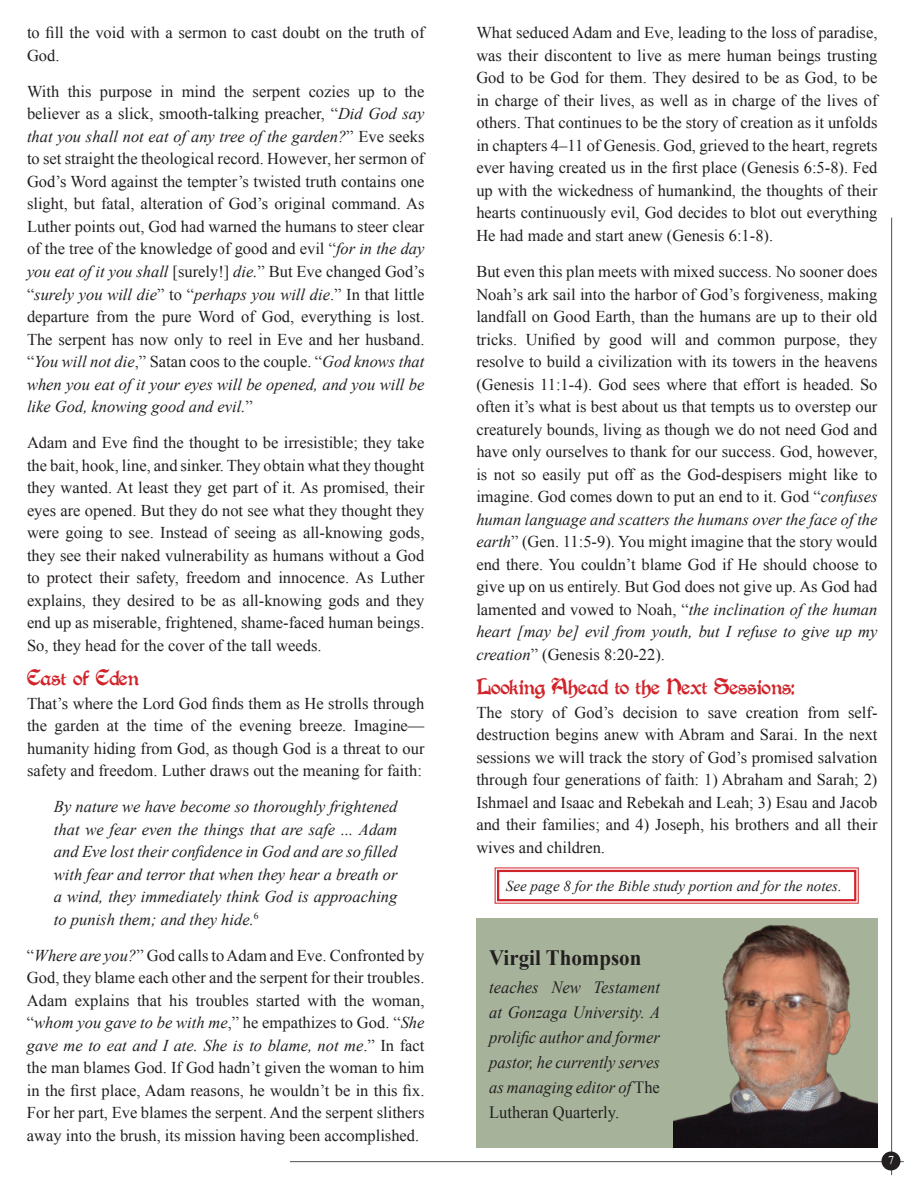
<style>
.page{position:relative;width:918px;height:1188px;background:#fff}
.page>*{position:absolute;margin:0;border:0;box-sizing:border-box;transform-origin:0 0}
.t1{font:700 21.9px "Times New Roman";color:#231f20;scale:.96 1}
.t2{font:900 18px "Boister";color:#d1232a}
.t3{font:italic 17.25px/25px "Times New Roman";color:#231f20;text-align:justify;scale:.96 1}
.t4{font:16.5px/22.5px "Times New Roman";color:#231f20;text-align:justify}
.t5{font:italic 16.5px/22.5px "Times New Roman";color:#231f20;text-align:justify}
.t6{font:italic 15px "Times New Roman";color:#231f20}
.t7{font:12px "Times New Roman";color:#fff}
.s1{font-style:italic}
.s2{font-style:normal}
</style>
<div class="page">
<hr style="left:891px;top:218px;width:1px;height:957px;background:#636366">
<hr style="left:290px;top:1161px;width:614px;height:1px;background:#636366">
<div style="left:882px;top:1152px;width:18px;height:18px;background:#231f20;border-radius:50%"></div>
<div style="left:476px;top:918px;width:401px;height:230px;background:#a6b39a"></div>
<img style="left:673px;top:919px;width:205px;height:229px">
<svg style="left:494px;top:867px;width:365px;height:37px"></svg>
<div style="left:497px;top:870px;width:359px;height:31px;border:2px solid #d1232a"></div>
<p class="t4" style="left:27px;top:21px;width:399px">to fill the void with a sermon to cast doubt on the truth of<br>God.</p>
<p class="t4" style="left:27px;top:80px;width:399px">With this purpose in mind the serpent cozies up to the believer as a slick, smooth-talking preacher, “<span class="s1">Did God say that you shall not eat of any tree of the garden?</span>” Eve seeks to set straight the theological record. However, her sermon of God’s Word against the tempter’s twisted truth contains one slight, but fatal, alteration of God’s original command. As Luther points out, God had warned the humans to steer clear of the tree of the knowledge of good and evil “<span class="s1">for in the day you eat of it you shall</span> [surely!] <span class="s1">die.</span>” But Eve changed God’s “<span class="s1">surely you will die</span>” to “<span class="s1">perhaps you will die</span>.” In that little departure from the pure Word of God, everything is lost.<br>The serpent has now only to reel in Eve and her husband. “<span class="s1">You will not die</span>,” Satan coos to the couple. “<span class="s1">God knows that when you eat of it your eyes will be opened, and you will be like God, knowing good and evil.</span>”</p>
<p class="t4" style="left:27px;top:431px;width:399px">Adam and Eve find the thought to be irresistible; they take the bait, hook, line, and sinker. They obtain what they thought they wanted. At least they get part of it. As promised, their eyes are opened. But they do not see what they thought they were going to see. Instead of seeing as all-knowing gods, they see their naked vulnerability as humans without a God to protect their safety, freedom and innocence. As Luther explains, they desired to be as all-knowing gods and they end up as miserable, frightened, shame-faced human beings.<br>So, they head for the cover of the tall weeds.</p>
<p class="t2" style="left:27px;top:669px;width:113px">East of Eden</p>
<p class="t4" style="left:27px;top:692px;width:399px">That’s where the Lord God finds them as He strolls through the garden at the time of the evening breeze. Imagine— humanity hiding from God, as though God is a threat to our safety and freedom. Luther draws out the meaning for faith:</p>
<p class="t5" style="left:54px;top:795px;width:345px">By nature we have become so thoroughly frightened that we fear even the things that are safe ... Adam and Eve lost their confidence in God and are so filled with fear and terror that when they hear a breath or a wind, they immediately think God is approaching to punish them; and they hide.<sup>6</sup></p>
<p class="t4" style="left:27px;top:944px;width:399px">“<span class="s1">Where are you?</span>” God calls to Adam and Eve. Confronted by God, they blame each other and the serpent for their troubles.<br>Adam explains that his troubles started with the woman, “<span class="s1">whom you gave to be with me</span>,” he empathizes to God. “<span class="s1">She gave me to eat and I ate. She is to blame, not me</span>.” In fact the man blames God. If God hadn’t given the woman to him in the first place, Adam reasons, he wouldn’t be in this fix.<br>For her part, Eve blames the serpent. And the serpent slithers away into the brush, its mission having been accomplished.</p>
<p class="t4" style="left:476px;top:21px;width:403px">What seduced Adam and Eve, leading to the loss of paradise, was their discontent to live as mere human beings trusting God to be God for them. They desired to be as God, to be in charge of their lives, as well as in charge of the lives of others. That continues to be the story of creation as it unfolds in chapters 4–11 of Genesis. God, grieved to the heart, regrets ever having created us in the first place (Genesis 6:5-8). Fed up with the wickedness of humankind, the thoughts of their hearts continuously evil, God decides to blot out everything He had made and start anew (Genesis 6:1-8).</p>
<p class="t4" style="left:476px;top:260px;width:403px">But even this plan meets with mixed success. No sooner does Noah’s ark sail into the harbor of God’s forgiveness, making landfall on Good Earth, than the humans are up to their old tricks. Unified by good will and common purpose, they resolve to build a civilization with its towers in the heavens (Genesis 11:1-4). God sees where that effort is headed. So often it’s what is best about us that tempts us to overstep our creaturely bounds, living as though we do not need God and have only ourselves to thank for our success. God, however, is not so easily put off as the God-despisers might like to imagine. God comes down to put an end to it. God “<span class="s1">confuses human language and scatters the humans over the face of the earth</span>” (Gen. 11:5-9). You might imagine that the story would end there. You couldn’t blame God if He should choose to give up on us entirely. But God does not give up. As God had lamented and vowed to Noah, “<span class="s1">the inclination of the human heart [may be] evil from youth, but I refuse to give up my creation</span>” (Genesis 8:20-22).</p>
<p class="t2" style="left:476px;top:678px;width:320px">Looking Ahead to the Next Sessions:</p>
<p class="t4" style="left:476px;top:701px;width:403px">The story of God’s decision to save creation from self&shy;destruction begins anew with Abram and Sarai. In the next sessions we will track the story of God’s promised salvation through four generations of faith: 1) Abraham and Sarah; 2)<br>Ishmael and Isaac and Rebekah and Leah; 3) Esau and Jacob and their families; and 4) Joseph, his brothers and all their wives and children.</p>
<p class="t6" style="left:506px;top:875px;width:337px">See page 8 for the Bible study portion and for the notes.</p>
<h1 class="t1" style="left:489px;top:942px;width:160px">Virgil Thompson</h1>
<p class="t3" style="left:489px;top:974px;width:180px">teaches New Testament at Gonzaga University. A prolific author and former pastor, he currently serves as managing editor of <span class="s2">The Lutheran Quarterly.</span></p>
<p class="t7" style="left:888px;top:1152px;width:7px">7</p>
</div>
